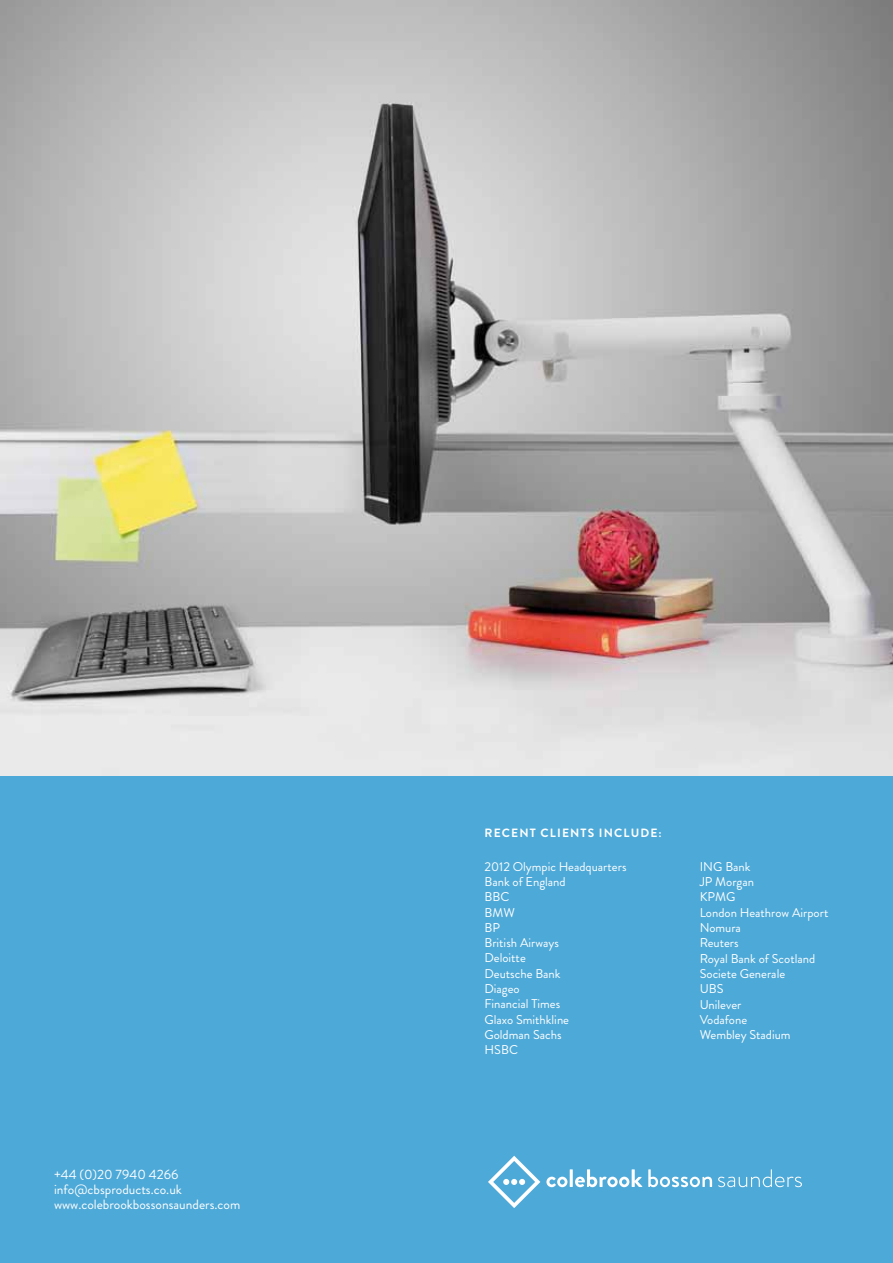
<style>
.page{position:relative;width:893px;height:1263px;background:#fff}
.page>*{position:absolute;margin:0;border:0;box-sizing:border-box;transform-origin:0 0}
.t1{font:13.5px/15px "Brandon Grotesque";color:#fff}
.t2{font:12.75px/15.3px "Brandon Grotesque";color:#fff}
.t3{font:700 12px "Brandon Grotesque";letter-spacing:.095em;color:#fff}
</style>
<div class="page">
<img style="left:0;top:0;width:893px;height:777px">
<div style="left:0;top:777px;width:893px;height:486px;background:#4da9d8"></div>
<svg style="left:546px;top:1177px;width:21px;height:10px"></svg>
<hr style="left:570px;top:1169px;width:3px;height:18px;background:#fff">
<svg style="left:575px;top:1169px;width:67px;height:18px"></svg>
<svg style="left:648px;top:1169px;width:64px;height:18px"></svg>
<svg style="left:718px;top:1169px;width:84px;height:18px"></svg>
<svg style="left:488px;top:1156px;width:52px;height:52px"></svg>
<p class="t1" style="left:54px;top:1167px;width:188px">+44 (0)20 7940 4266 info@cbsproducts.co.uk www.colebrookbossonsaunders.com</p>
<p class="t3" style="left:485px;top:825px;width:64px">RECENT CLI</p>
<p class="t3" style="left:562px;top:825px;width:17px">ENTS</p>
<p class="t3" style="left:599px;top:825px;width:9px">INCL</p>
<p class="t3" style="left:631px;top:825px;width:33px">UDE:</p>
<p class="t2" style="left:484px;top:859px;width:144px">2012 Olympic Headquarters<br>Bank of England<br>BBC<br>BMW<br>BP<br>British Airways<br>Deloitte<br>Deutsche Bank<br>Diageo<br>Financial Times<br>Glaxo Smithkline<br>Goldman Sachs<br>HSBC</p>
<p class="t2" style="left:700px;top:859px;width:130px">ING Bank<br>JP Morgan<br>KPMG<br>London Heathrow Airport<br>Nomura<br>Reuters<br>Royal Bank of Scotland<br>Societe Generale<br>UBS<br>Unilever<br>Vodafone<br>Wembley Stadium</p>
</div>
